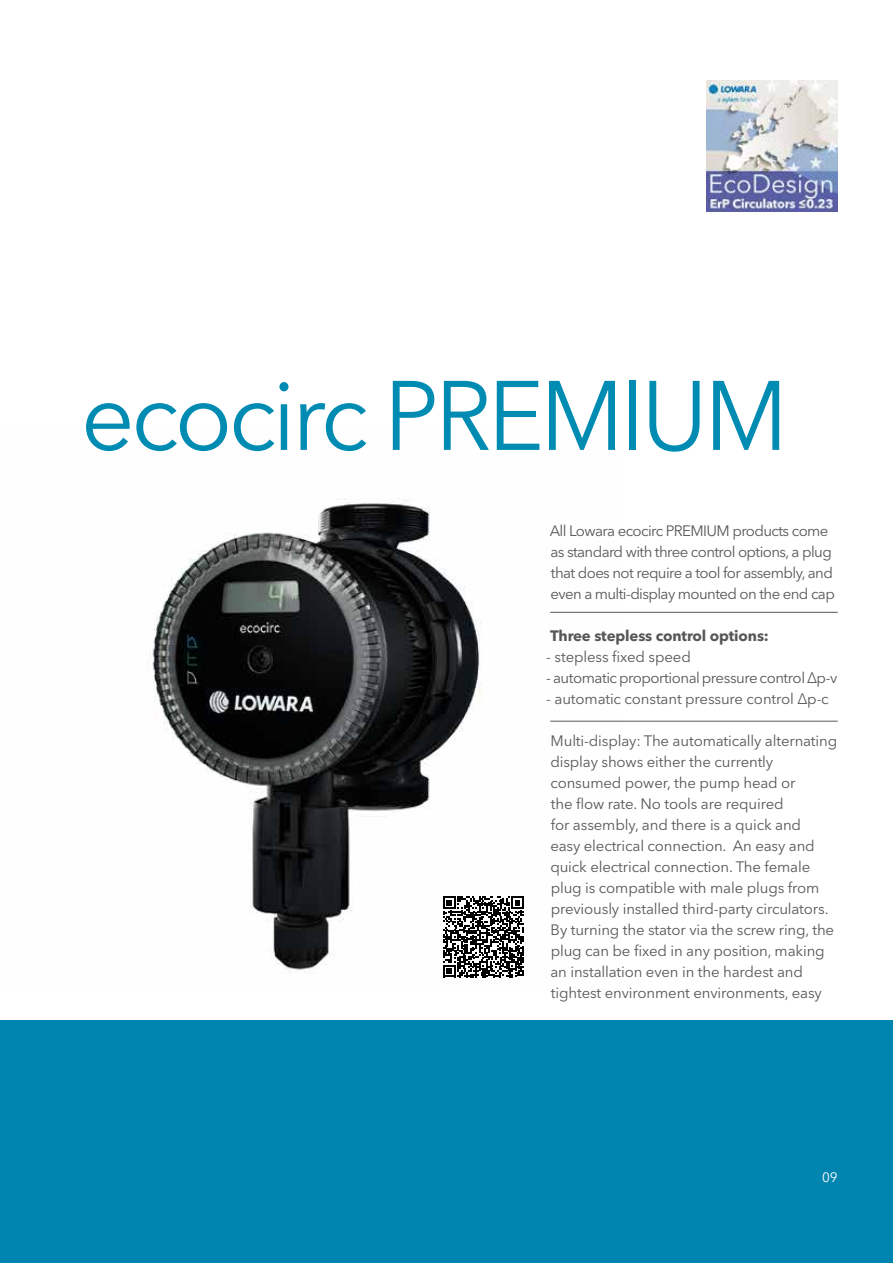
<style>
.page{position:relative;width:893px;height:1263px;background:#fff}
.page>*{position:absolute;margin:0;border:0;box-sizing:border-box;transform-origin:0 0}
.t1{font:97.5px "Avenir Next LT Pro";letter-spacing:-.04em;color:#008bb3}
.t2{font:15px/21px "Avenir Next LT Pro";letter-spacing:-.01em;color:#575756}
.t3{font:15px/21px "Avenir Next LT Pro";letter-spacing:-.04em;color:#575756}
.t4{font:15px "Avenir Next LT Pro";letter-spacing:-.03em;color:#575756}
.t5{font:700 15px "Avenir Next LT Pro";letter-spacing:-.01em;color:#575756}
.t6{font:13.5px "Avenir Next LT Pro";color:#fff}
</style>
<div class="page">
<img style="left:147px;top:498px;width:475px;height:480px">
<div style="left:0;top:1020px;width:893px;height:243px;background:#0085b0"></div>
<hr style="left:550px;top:612px;width:288px;height:1px;background:#575756">
<hr style="left:550px;top:721px;width:288px;height:1px;background:#575756">
<img style="left:707px;top:81px;width:131px;height:131px">
<svg style="left:443px;top:896px;width:81px;height:81px"></svg>
<h1 class="t1" style="left:81px;top:358px;width:709px">ecocirc PREMIUM</h1>
<p class="t3" style="left:550px;top:521px;width:287px">All Lowara ecocirc PREMIUM products come as standard with three control options, a plug that does not require a tool for assembly, and even a multi-display mounted on the end cap</p>
<p class="t5" style="left:550px;top:627px;width:220px">Three stepless control options:</p>
<p class="t2" style="left:546px;top:647px;width:146px">- stepless fixed speed</p>
<p class="t4" style="left:546px;top:669px;width:293px">- automatic proportional pressure control Δp-v</p>
<p class="t2" style="left:546px;top:689px;width:284px">- automatic constant pressure control Δp-c</p>
<p class="t2" style="left:550px;top:731px;width:288px">Multi-display: The automatically alternating display shows either the currently consumed power, the pump head or<br>the flow rate. No tools are required<br>for assembly, and there is a quick and<br>easy electrical connection. An easy and quick electrical connection. The female plug is compatible with male plugs from previously installed third-party circulators.<br>By turning the stator via the screw ring, the plug can be fixed in any position, making an installation even in the hardest and tightest environment environments, easy</p>
<p class="t6" style="left:822px;top:1169px;width:17px">09</p>
</div>
